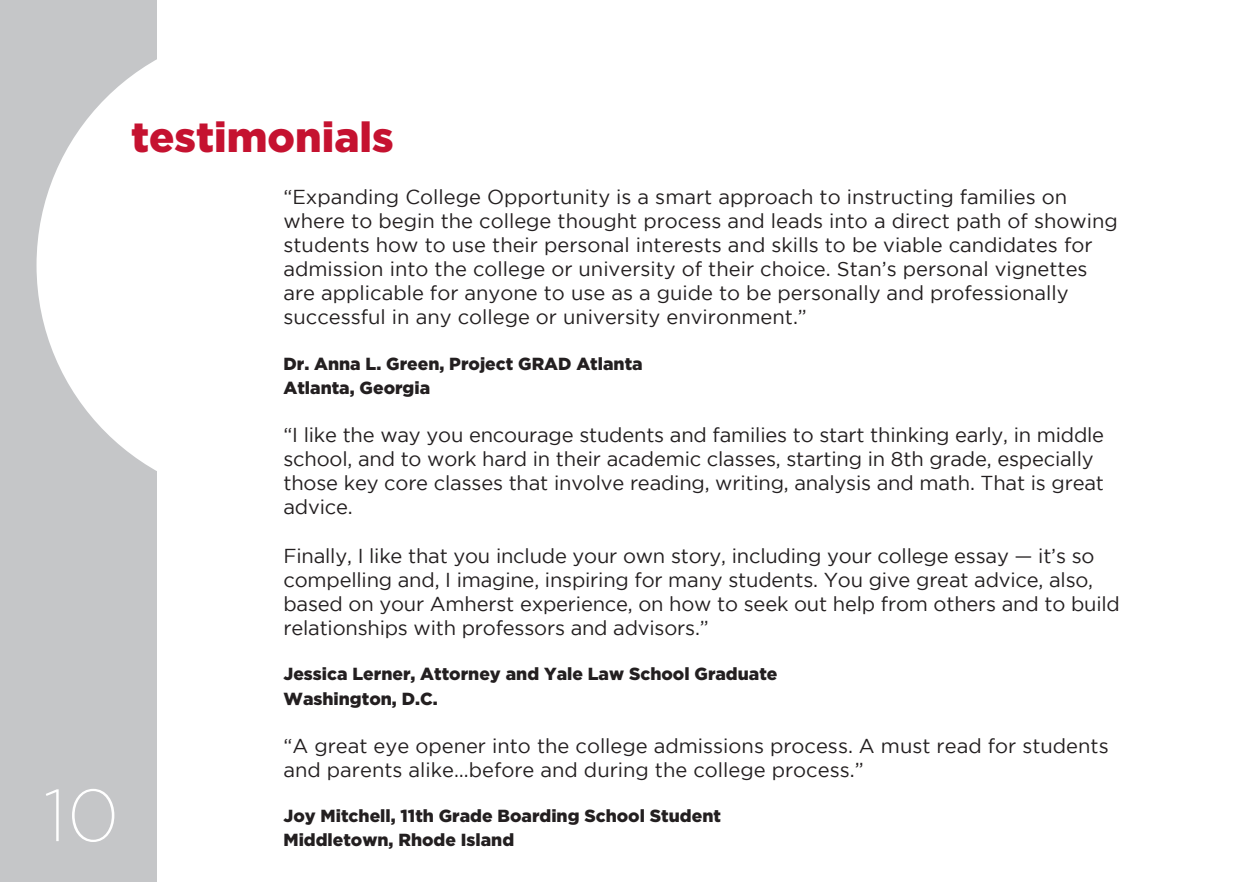
<style>
.page{position:relative;width:1260px;height:882px;background:#fff}
.page>*{position:absolute;margin:0;border:0;box-sizing:border-box;transform-origin:0 0}
.t1{font:200 73.5px "Gotham";color:#fff}
.t2{font:900 42px "Gotham";color:#c51230}
.quote{font:20.12px/24.2px "Gotham";color:#231f20}
.quote-2{font:900 17.5px "Gotham";color:#231f20}
</style>
<div class="page">
<div style="left:0;top:0;width:157px;height:882px;background:#c5c6c8"></div>
<div style="left:37px;top:29px;width:472px;height:472px;background:#fff;border-radius:50%"></div>
<p class="t1" style="left:43px;top:776px;width:77px">10</p>
<p class="t2" style="left:131px;top:112px;width:264px">testimonials</p>
<p class="quote" style="left:284px;top:184px;width:836px">“Expanding College Opportunity is a smart approach to instructing families on where to begin the college thought process and leads into a direct path of showing students how to use their personal interests and skills to be viable candidates for admission into the college or university of their choice. Stan’s personal vignettes are applicable for anyone to use as a guide to be personally and professionally successful in any college or university environment.”</p>
<p class="quote-2" style="left:284px;top:353px;width:361px">Dr. Anna L. Green, Project GRAD Atlanta</p>
<p class="quote-2" style="left:284px;top:377px;width:148px">Atlanta, Georgia</p>
<p class="quote" style="left:284px;top:423px;width:822px">“I like the way you encourage students and families to start thinking early, in middle school, and to work hard in their academic classes, starting in 8th grade, especially those key core classes that involve reading, writing, analysis and math. That is great advice.</p>
<p class="quote" style="left:284px;top:543px;width:838px">Finally, I like that you include your own story, including your college essay — it’s so compelling and, I imagine, inspiring for many students. You give great advice, also, based on your Amherst experience, on how to seek out help from others and to build relationships with professors and advisors.”</p>
<p class="quote-2" style="left:284px;top:664px;width:496px">Jessica Lerner, Attorney and Yale Law School Graduate</p>
<p class="quote-2" style="left:284px;top:688px;width:156px">Washington, D.C.</p>
<p class="quote" style="left:284px;top:733px;width:827px">“A great eye opener into the college admissions process. A must read for students and parents alike…before and during the college process.”</p>
<p class="quote-2" style="left:284px;top:806px;width:439px">Joy Mitchell, 11th Grade Boarding School Student</p>
<p class="quote-2" style="left:284px;top:830px;width:232px">Middletown, Rhode Island</p>
</div>
